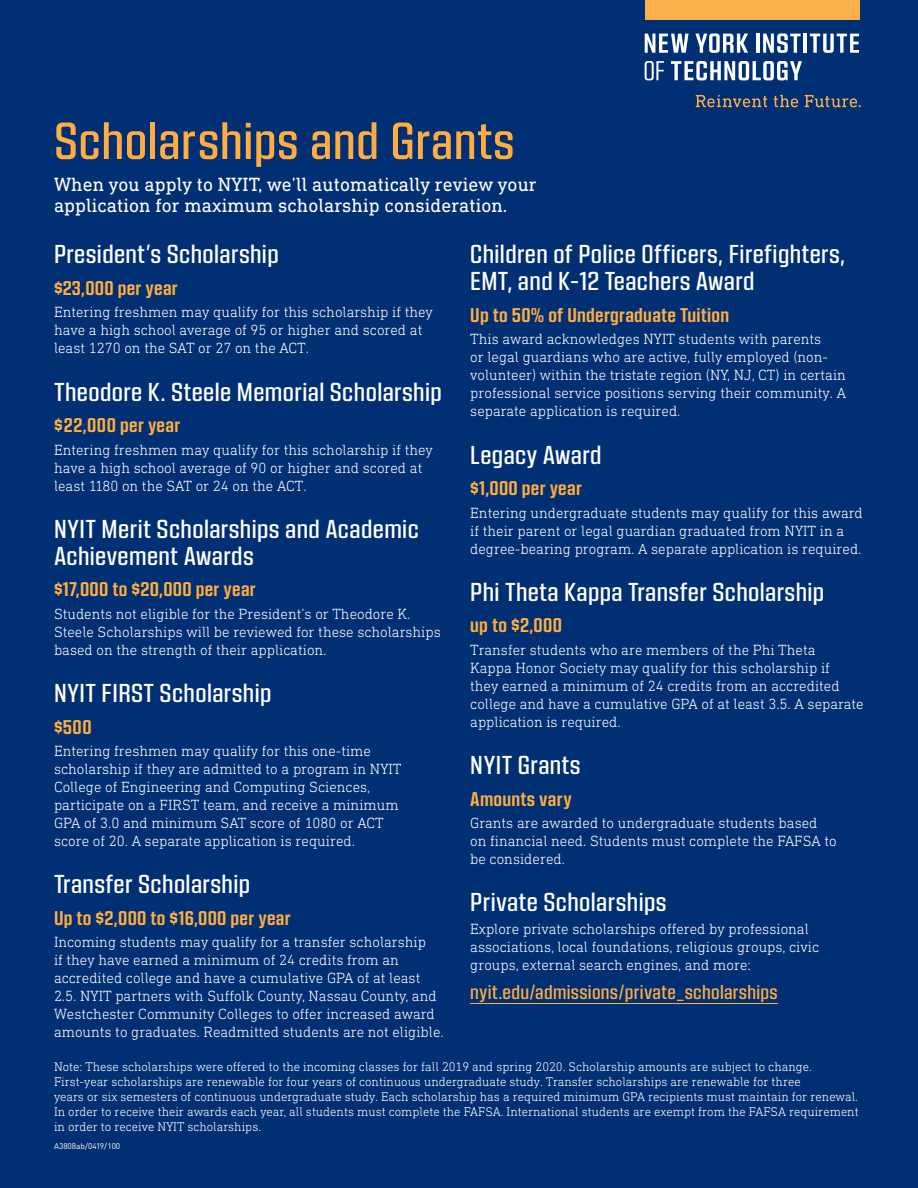
<style>
.page{position:relative;width:918px;height:1188px;background:#002f73}
.page>*{position:absolute;margin:0;border:0;box-sizing:border-box;transform-origin:0 0}
.Regluar_Title{font:500 51px "Kuunari";letter-spacing:.01em;color:#ffad40}
.Headers{font:500 25.5px/27px "Kuunari";letter-spacing:.015em;color:#fff}
.Scholarship_Amount{font:700 19.5px "Kuunari";letter-spacing:.015em;color:#ffad40}
.Intro{font:19.5px/21px "DIN Next Slab Pro";letter-spacing:.005em;color:#fff}
.Body_Copy_copy_3{font:500 19.5px "Kuunari";letter-spacing:.015em;color:#ffad40}
.Body_Copy{font:300 15px/18px "DIN Next Slab Pro";color:#fff}
.disclaimer{font:300 12.75px/15px "DIN Next Slab Pro";color:#fff}
.Job_number{font:8.25px "DIN Pro";color:#fff}
</style>
<div class="page">
<svg style="left:645px;top:34px;width:44px;height:19px"></svg>
<svg style="left:695px;top:33px;width:53px;height:20px"></svg>
<svg style="left:756px;top:33px;width:103px;height:20px"></svg>
<svg style="left:645px;top:61px;width:19px;height:19px"></svg>
<svg style="left:671px;top:61px;width:131px;height:19px"></svg>
<svg style="left:696px;top:95px;width:165px;height:12px"></svg>
<div style="left:645px;top:0;width:214px;height:19px;background:#fbb04b"></div>
<hr style="left:470px;top:1003px;width:308px;height:1px;background:#ffad40">
<p class="Regluar_Title" style="left:54px;top:112px;width:462px">Scholarships and Grants</p>
<p class="Intro" style="left:54px;top:173px;width:484px">When you apply to NYIT, we’ll automatically review your application for maximum scholarship consideration.</p>
<p class="Headers" style="left:54px;top:240px;width:226px">President’s Scholarship</p>
<p class="Scholarship_Amount" style="left:54px;top:277px;width:125px">$23,000 per year</p>
<p class="Body_Copy" style="left:54px;top:303px;width:380px">Entering freshmen may qualify for this scholarship if they have a high school average of 95 or higher and scored at least 1270 on the SAT or 27 on the ACT.</p>
<p class="Headers" style="left:54px;top:378px;width:389px">Theodore K. Steele Memorial Scholarship</p>
<p class="Scholarship_Amount" style="left:54px;top:414px;width:128px">$22,000 per year</p>
<p class="Body_Copy" style="left:54px;top:440px;width:380px">Entering freshmen may qualify for this scholarship if they have a high school average of 90 or higher and scored at least 1180 on the SAT or 24 on the ACT.</p>
<p class="Headers" style="left:54px;top:515px;width:366px">NYIT Merit Scholarships and Academic<br>Achievement Awards</p>
<p class="Scholarship_Amount" style="left:54px;top:578px;width:203px">$17,000 to $20,000 per year</p>
<p class="Body_Copy" style="left:54px;top:604px;width:388px">Students not eligible for the President’s or Theodore K.<br>Steele Scholarships will be reviewed for these scholarships based on the strength of their application.</p>
<p class="Headers" style="left:54px;top:679px;width:219px">NYIT FIRST Scholarship</p>
<p class="Scholarship_Amount" style="left:54px;top:715px;width:39px">$500</p>
<p class="Body_Copy" style="left:54px;top:742px;width:349px">Entering freshmen may qualify for this one-time scholarship if they are admitted to a program in NYIT College of Engineering and Computing Sciences, participate on a FIRST team, and receive a minimum GPA of 3.0 and minimum SAT score of 1080 or ACT score of 20. A separate application is required.</p>
<p class="Headers" style="left:54px;top:870px;width:198px">Transfer Scholarship</p>
<p class="Scholarship_Amount" style="left:54px;top:907px;width:238px">Up to $2,000 to $16,000 per year</p>
<p class="Body_Copy" style="left:54px;top:933px;width:391px">Incoming students may qualify for a transfer scholarship<br>if they have earned a minimum of 24 credits from an accredited college and have a cumulative GPA of at least 2.5. NYIT partners with Suffolk County, Nassau County, and Westchester Community Colleges to offer increased award amounts to graduates. Readmitted students are not eligible.</p>
<p class="Headers" style="left:470px;top:240px;width:376px">Children of Police Officers, Firefighters,<br>EMT, and K-12 Teachers Award</p>
<p class="Scholarship_Amount" style="left:470px;top:304px;width:260px">Up to 50% of Undergraduate Tuition</p>
<p class="Body_Copy" style="left:470px;top:330px;width:377px">This award acknowledges NYIT students with parents<br>or legal guardians who are active, fully employed (non&shy;volunteer) within the tristate region (NY, NJ, CT) in certain professional service positions serving their community. A separate application is required.</p>
<p class="Headers" style="left:470px;top:441px;width:133px">Legacy Award</p>
<p class="Scholarship_Amount" style="left:470px;top:477px;width:113px">$1,000 per year</p>
<p class="Body_Copy" style="left:470px;top:503px;width:394px">Entering undergraduate students may qualify for this award if their parent or legal guardian graduated from NYIT in a degree-bearing program. A separate application is required.</p>
<p class="Headers" style="left:470px;top:578px;width:356px">Phi Theta Kappa Transfer Scholarship</p>
<p class="Scholarship_Amount" style="left:470px;top:614px;width:93px">up to $2,000</p>
<p class="Body_Copy" style="left:470px;top:640px;width:395px">Transfer students who are members of the Phi Theta<br>Kappa Honor Society may qualify for this scholarship if<br>they earned a minimum of 24 credits from an accredited college and have a cumulative GPA of at least 3.5. A separate application is required.</p>
<p class="Headers" style="left:470px;top:751px;width:112px">NYIT Grants</p>
<p class="Scholarship_Amount" style="left:470px;top:787px;width:103px">Amounts vary</p>
<p class="Body_Copy" style="left:470px;top:814px;width:368px">Grants are awarded to undergraduate students based on financial need. Students must complete the FAFSA to be considered.</p>
<p class="Headers" style="left:470px;top:888px;width:198px">Private Scholarships</p>
<p class="Body_Copy" style="left:470px;top:919px;width:350px">Explore private scholarships offered by professional associations, local foundations, religious groups, civic groups, external search engines, and more:</p>
<p class="Body_Copy_copy_3" style="left:470px;top:981px;width:309px">nyit.edu/admissions/private_scholarships</p>
<p class="disclaimer" style="left:54px;top:1059px;width:806px">Note: These scholarships were offered to the incoming classes for fall 2019 and spring 2020. Scholarship amounts are subject to change.<br>First-year scholarships are renewable for four years of continuous undergraduate study. Transfer scholarships are renewable for three<br>years or six semesters of continuous undergraduate study. Each scholarship has a required minimum GPA recipients must maintain for renewal.<br>In order to receive their awards each year, all students must complete the FAFSA. International students are exempt from the FAFSA requirement in order to receive NYIT scholarships.</p>
<p class="Job_number" style="left:54px;top:1140px;width:68px">A3808ab/0419/100</p>
</div>
